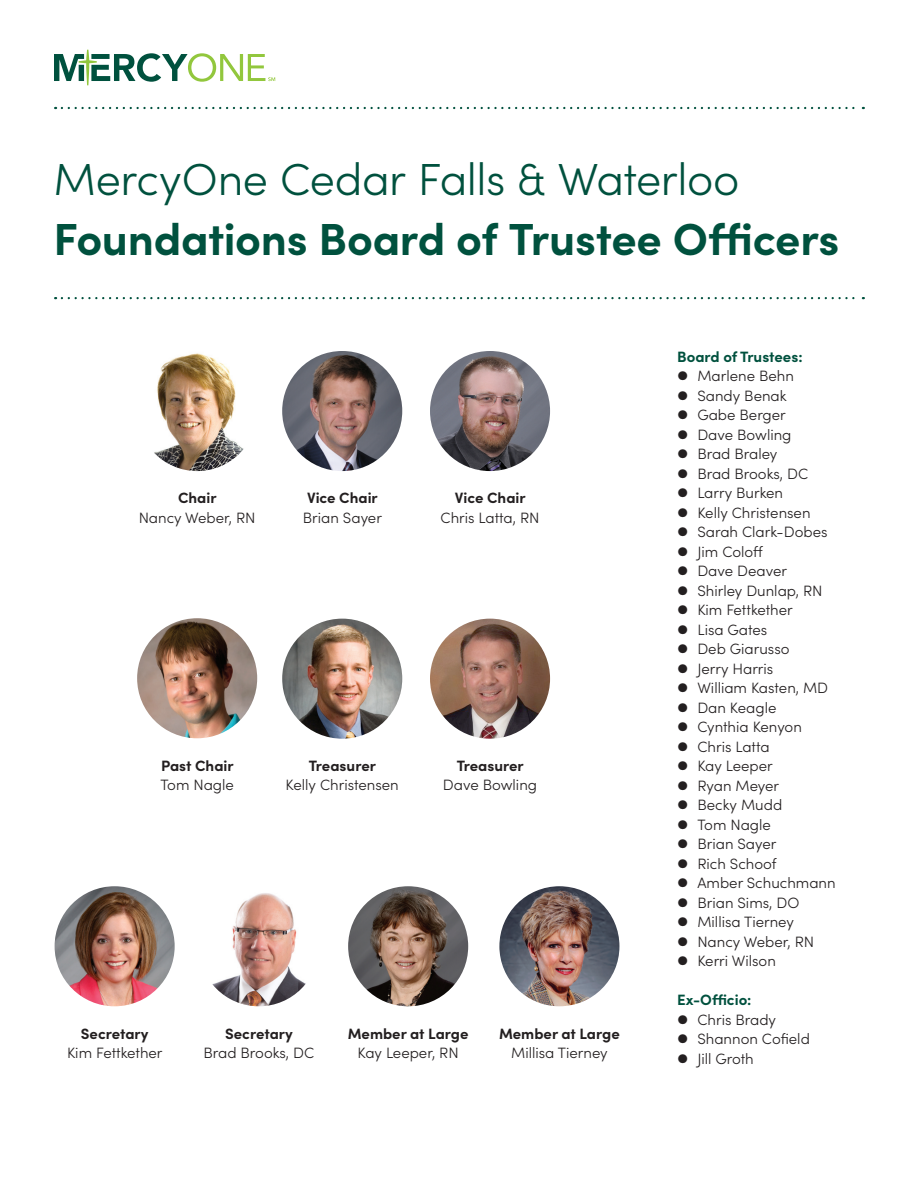
<style>
.page{position:relative;width:918px;height:1188px;background:#fff}
.page>*{position:absolute;margin:0;border:0;box-sizing:border-box;transform-origin:0 0}
.t1{font:700 45px "Sofia Pro";letter-spacing:-.01em;color:#00513e}
.t2{font:300 45px "Sofia Pro";letter-spacing:-.01em;color:#00513e}
.t3{font:300 15px/19.5px "Sofia Pro";color:#231f20}
.t4{font:700 15px "Sofia Pro";color:#231f20}
.t5{font:700 15px "Sofia Pro";color:#00513e}
</style>
<div class="page">
<svg style="left:62px;top:107px;width:802px;height:2px"></svg>
<svg style="left:62px;top:297px;width:802px;height:2px"></svg>
<img style="left:348px;top:886px;width:120px;height:120px;border-radius:60px">
<img style="left:55px;top:886px;width:120px;height:120px;border-radius:60px">
<img style="left:499px;top:886px;width:120px;height:120px;border-radius:60px">
<img style="left:199px;top:886px;width:120px;height:120px;border-radius:60px">
<img style="left:137px;top:618px;width:120px;height:120px;border-radius:60px">
<img style="left:137px;top:351px;width:120px;height:120px;border-radius:60px">
<img style="left:282px;top:351px;width:120px;height:120px;border-radius:60px">
<img style="left:430px;top:351px;width:120px;height:120px;border-radius:60px">
<img style="left:282px;top:619px;width:120px;height:120px;border-radius:60px">
<img style="left:430px;top:619px;width:120px;height:120px;border-radius:60px">
<svg style="left:54px;top:50px;width:221px;height:35px"></svg>
<h1 class="t2" style="left:53px;top:147px;width:688px">MercyOne Cedar Falls &amp; Waterloo</h1>
<h1 class="t1" style="left:53px;top:204px;width:788px">Foundations Board of Trustee Officers</h1>
<p class="t4" style="left:178px;top:486px;width:40px">Chair</p>
<p class="t3" style="left:139px;top:507px;width:118px">Nancy Weber, RN</p>
<p class="t4" style="left:307px;top:486px;width:72px">Vice Chair</p>
<p class="t3" style="left:303px;top:507px;width:81px">Brian Sayer</p>
<p class="t4" style="left:455px;top:486px;width:72px">Vice Chair</p>
<p class="t3" style="left:441px;top:507px;width:101px">Chris Latta, RN</p>
<p class="t4" style="left:161px;top:754px;width:74px">Past Chair</p>
<p class="t3" style="left:160px;top:774px;width:75px">Tom Nagle</p>
<p class="t4" style="left:309px;top:754px;width:69px">Treasurer</p>
<p class="t3" style="left:286px;top:775px;width:115px">Kelly Christensen</p>
<p class="t4" style="left:457px;top:754px;width:69px">Treasurer</p>
<p class="t3" style="left:443px;top:775px;width:96px">Dave Bowling</p>
<p class="t4" style="left:81px;top:1022px;width:69px">Secretary</p>
<p class="t3" style="left:67px;top:1042px;width:97px">Kim Fettkether</p>
<p class="t4" style="left:225px;top:1022px;width:69px">Secretary</p>
<p class="t3" style="left:203px;top:1042px;width:112px">Brad Brooks, DC</p>
<p class="t4" style="left:348px;top:1022px;width:122px">Member at Large</p>
<p class="t3" style="left:358px;top:1042px;width:103px">Kay Leeper, RN</p>
<p class="t4" style="left:499px;top:1022px;width:122px">Member at Large</p>
<p class="t3" style="left:511px;top:1042px;width:98px">Millisa Tierney</p>
<p class="t5" style="left:677px;top:345px;width:127px">Board of Trustees:</p>
<p class="t3" style="left:677px;top:365px;width:160px">⬤ Marlene Behn<br>⬤ Sandy Benak<br>⬤ Gabe Berger<br>⬤ Dave Bowling<br>⬤ Brad Braley<br>⬤ Brad Brooks, DC<br>⬤ Larry Burken<br>⬤ Kelly Christensen<br>⬤ Sarah Clark-Dobes ⬤ Jim Coloff<br>⬤ Dave Deaver<br>⬤ Shirley Dunlap, RN ⬤ Kim Fettkether<br>⬤ Lisa Gates<br>⬤ Deb Giarusso<br>⬤ Jerry Harris<br>⬤ William Kasten, MD ⬤ Dan Keagle<br>⬤ Cynthia Kenyon<br>⬤ Chris Latta<br>⬤ Kay Leeper<br>⬤ Ryan Meyer<br>⬤ Becky Mudd<br>⬤ Tom Nagle<br>⬤ Brian Sayer<br>⬤ Rich Schoof<br>⬤ Amber Schuchmann ⬤ Brian Sims, DO<br>⬤ Millisa Tierney<br>⬤ Nancy Weber, RN<br>⬤ Kerri Wilson</p>
<p class="t5" style="left:677px;top:988px;width:76px">Ex-Officio:</p>
<p class="t3" style="left:677px;top:1009px;width:134px">⬤ Chris Brady<br>⬤ Shannon Cofield ⬤ Jill Groth</p>
</div>
